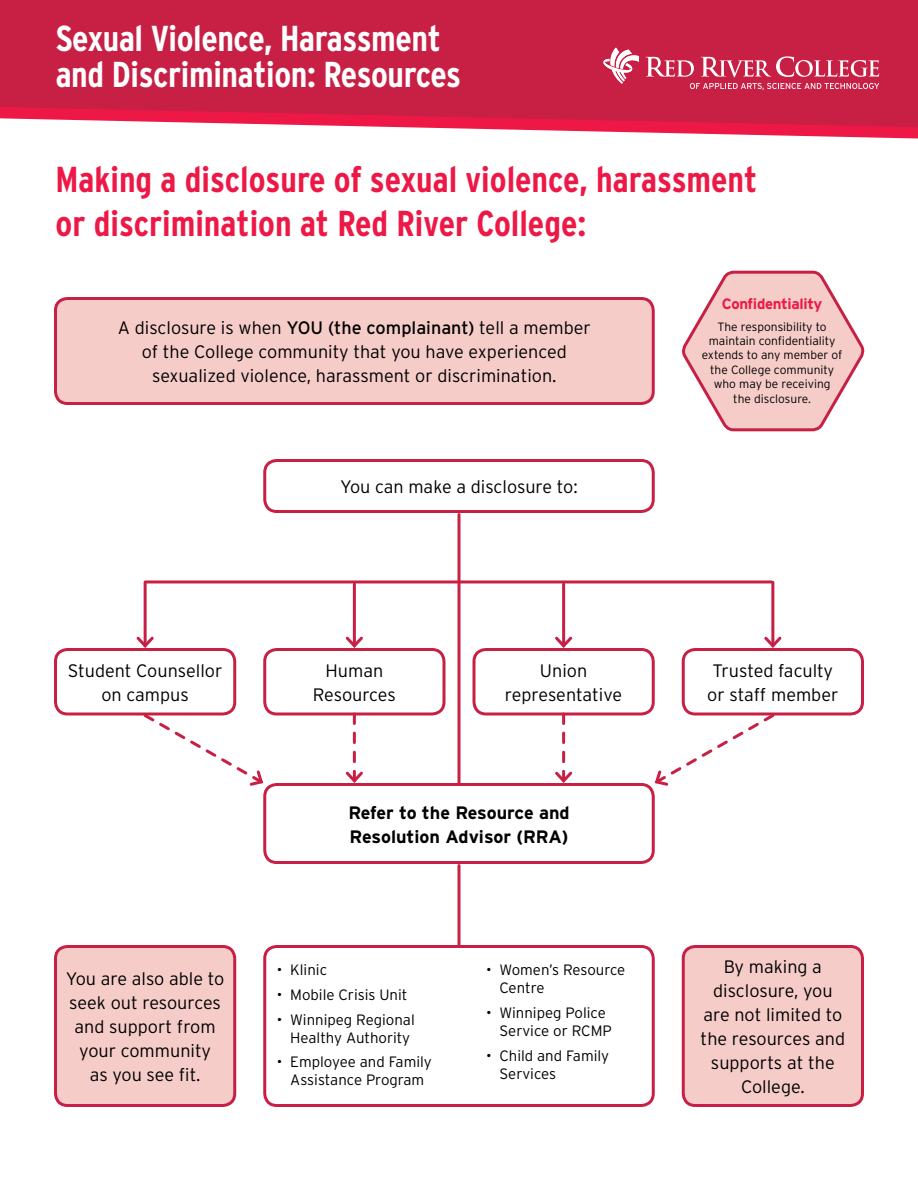
<style>
.page{position:relative;width:918px;height:1188px;background:#fff}
.page>*{position:absolute;margin:0;border:0;box-sizing:border-box;transform-origin:0 0}
.t1{font:700 condensed 36px/43.2px "Interstate";color:#ed1846}
.t2{font:700 condensed 36px/36px "Interstate";letter-spacing:-.01em;color:#fff}
.t3{font:300 18px/24px "Interstate";color:#000;text-align:center}
.t4{font:700 18px/24px "Interstate";color:#000}
.t5{font:300 15px/18px "Interstate";color:#000}
.t6{font:700 15px "Interstate";letter-spacing:-.02em;color:#ed1846}
.t7{font:300 12px/14.4px "Interstate";color:#000;text-align:center}
.s1{font-weight:400}
</style>
<div class="page">
<div style="left:0;top:0;width:918px;height:107px;background:#c81f45"></div>
<div style="left:56px;top:298px;width:597px;height:106px;background:#f5ccc8;border-radius:12px"></div>
<div style="left:54px;top:297px;width:601px;height:108px;border:3px solid #c81f45;border-radius:12px"></div>
<svg style="left:600px;top:48px;width:39px;height:36px"></svg>
<svg style="left:646px;top:57px;width:48px;height:20px"></svg>
<svg style="left:701px;top:56px;width:178px;height:21px;background:#d55874"></svg>
<svg style="left:690px;top:83px;width:189px;height:7px"></svg>
<svg style="left:0;top:107px;width:918px;height:32px"></svg>
<div style="left:54px;top:648px;width:182px;height:68px;border:3px solid #c81f45;border-radius:12px"></div>
<div style="left:263px;top:783px;width:392px;height:81px;border:3px solid #c81f45;border-radius:12px"></div>
<div style="left:263px;top:945px;width:392px;height:162px;border:3px solid #c81f45;border-radius:12px"></div>
<hr style="left:353px;top:584px;width:3px;height:62px;background:#c81f45">
<svg style="left:345px;top:634px;width:18px;height:14px"></svg>
<hr style="left:771px;top:582px;width:3px;height:64px;background:#c81f45">
<svg style="left:764px;top:634px;width:18px;height:14px"></svg>
<hr style="left:144px;top:582px;width:3px;height:64px;background:#c81f45">
<svg style="left:134px;top:634px;width:22px;height:16px"></svg>
<hr style="left:145px;top:580px;width:627px;height:3px;background:#c81f45">
<hr style="left:458px;top:514px;width:2px;height:270px;background:#c81f45">
<svg style="left:682px;top:270px;width:183px;height:162px"></svg>
<div style="left:263px;top:459px;width:392px;height:54px;border:3px solid #c81f45;border-radius:12px"></div>
<div style="left:263px;top:648px;width:183px;height:68px;border:3px solid #c81f45;border-radius:12px"></div>
<div style="left:473px;top:648px;width:182px;height:68px;border:3px solid #c81f45;border-radius:12px"></div>
<div style="left:682px;top:648px;width:182px;height:68px;border:3px solid #c81f45;border-radius:12px"></div>
<hr style="left:562px;top:584px;width:3px;height:62px;background:#c81f45">
<svg style="left:552px;top:634px;width:23px;height:16px"></svg>
<svg style="left:141px;top:711px;width:123px;height:75px"></svg>
<svg style="left:654px;top:711px;width:123px;height:75px"></svg>
<svg style="left:343px;top:714px;width:23px;height:71px"></svg>
<svg style="left:552px;top:714px;width:23px;height:71px"></svg>
<hr style="left:458px;top:866px;width:2px;height:79px;background:#c81f45">
<div style="left:56px;top:946px;width:179px;height:160px;background:#f5ccc8;border-radius:12px"></div>
<div style="left:54px;top:945px;width:182px;height:162px;border:3px solid #c81f45;border-radius:12px"></div>
<div style="left:683px;top:946px;width:180px;height:160px;background:#f5ccc8;border-radius:12px"></div>
<div style="left:682px;top:945px;width:182px;height:162px;border:3px solid #c81f45;border-radius:12px"></div>
<h1 class="t2" style="left:56px;top:21px;width:407px">Sexual Violence, Harassment and Discrimination: Resources</h1>
<h1 class="t1" style="left:56px;top:158px;width:703px">Making a disclosure of sexual violence, harassment or discrimination at Red River College:</h1>
<p class="t3" style="left:118px;top:316px;width:474px">A disclosure is when <span class="s1">YOU (the complainant)</span> tell a member of the College community that you have experienced sexualized violence, harassment or discrimination.</p>
<p class="t3" style="left:340px;top:475px;width:239px">You can make a disclosure to:</p>
<p class="t6" style="left:722px;top:296px;width:102px">Confidentiality</p>
<p class="t7" style="left:702px;top:319px;width:142px">The responsibility to maintain confidentiality extends to any member of the College community who may be receiving<br>the disclosure.</p>
<p class="t3" style="left:68px;top:659px;width:156px">Student Counsellor on campus</p>
<p class="t3" style="left:66px;top:967px;width:160px">You are also able to seek out resources and support from your community<br>as you see fit.</p>
<p class="t3" style="left:313px;top:659px;width:84px">Human<br>Resources</p>
<p class="t3" style="left:505px;top:659px;width:119px">Union representative</p>
<p class="t3" style="left:707px;top:659px;width:133px;text-align:left">Trusted faculty or staff member</p>
<p class="t4" style="left:348px;top:800px;width:223px">Refer to the Resource and<br>Resolution Advisor (RRA)</p>
<p class="t5" style="left:277px;top:961px;width:52px">• Klinic</p>
<p class="t5" style="left:277px;top:986px;width:132px">• Mobile Crisis Unit</p>
<p class="t5" style="left:277px;top:1010px;width:140px;text-align:center">• Winnipeg Regional<br>Healthy Authority</p>
<p class="t5" style="left:277px;top:1053px;width:157px;text-align:center">• Employee and Family<br>Assistance Program</p>
<p class="t5" style="left:500px;top:961px;width:127px;text-indent:-14px">• Women’s Resource<br>Centre</p>
<p class="t5" style="left:500px;top:1004px;width:114px;text-indent:-14px">• Winnipeg Police<br>Service or RCMP</p>
<p class="t5" style="left:500px;top:1046px;width:111px;text-indent:-14px">• Child and Family<br>Services</p>
<p class="t3" style="left:701px;top:955px;width:146px">By making a disclosure, you are not limited to the resources and supports at the<br>College.</p>
</div>
